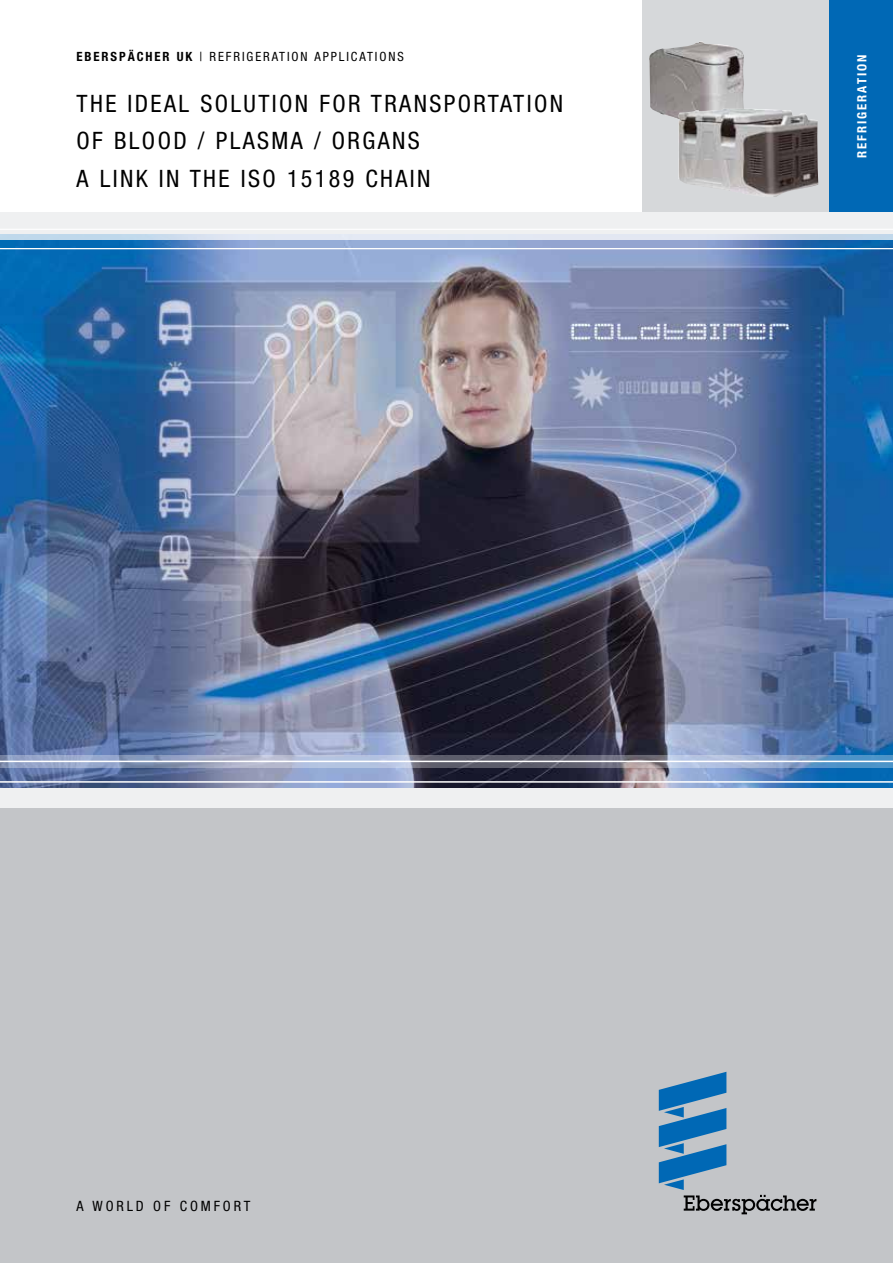
<style>
.page{position:relative;width:893px;height:1263px;background:#fff}
.page>*{position:absolute;margin:0;border:0;box-sizing:border-box;transform-origin:0 0}
.t1{font:condensed 24px/37.5px "Helvetica Neue";letter-spacing:.1em;color:#000}
.t2{font:condensed 14.25px "Helvetica Neue";letter-spacing:.2em;color:#000}
.t3{font:condensed 12.75px "Helvetica Neue";letter-spacing:.15em;color:#000}
.t4{font:700 condensed 12.75px "Helvetica Neue";letter-spacing:.15em;color:#fff}
.s1{font-weight:700}
</style>
<div class="page">
<div style="left:642px;top:0;width:251px;height:221px;background:#d6d8da"></div>
<div style="left:829px;top:0;width:64px;height:221px;background:#0068b5"></div>
<img style="left:649px;top:42px;width:95px;height:77px">
<img style="left:679px;top:109px;width:139px;height:88px">
<img style="left:0;top:240px;width:893px;height:549px">
<div style="left:0;top:799px;width:893px;height:464px;background:#c3c5c8"></div>
<svg style="left:659px;top:1072px;width:157px;height:142px"></svg>
<svg style="left:0;top:755px;width:893px;height:13px;background:#8f9db8"></svg>
<hr style="left:0;top:761px;width:893px;height:1px;background:#fff">
<hr style="left:0;top:781px;width:893px;height:2px;background:#fff">
<div style="left:0;top:789px;width:893px;height:19px;background:#eff0f1"></div>
<svg style="left:0;top:234px;width:893px;height:6px;background:#d6e1ef"></svg>
<div style="left:0;top:213px;width:893px;height:21px;background:#eff0f1"></div>
<hr style="left:0;top:229px;width:893px;height:1px;background:#fff">
<hr style="left:0;top:248px;width:893px;height:1px;background:#fff">
<p class="t3" style="left:77px;top:49px;width:329px"><span class="s1">EBERSPÄCHER UK</span> | REFRIGERATION APPLICATIONS</p>
<p class="t1" style="left:77px;top:85px;width:488px">THE IDEAL SOLUTION FOR TRANSPORTATION<br>OF BLOOD / PLASMA / ORGANS<br>A LINK IN THE ISO 15189 CHAIN</p>
<p class="t4" style="left:854px;top:158px;width:104px;rotate:-90deg">REFRIGERATION</p>
<p class="t2" style="left:77px;top:1197px;width:175px">A WORLD OF COMFORT</p>
</div>
